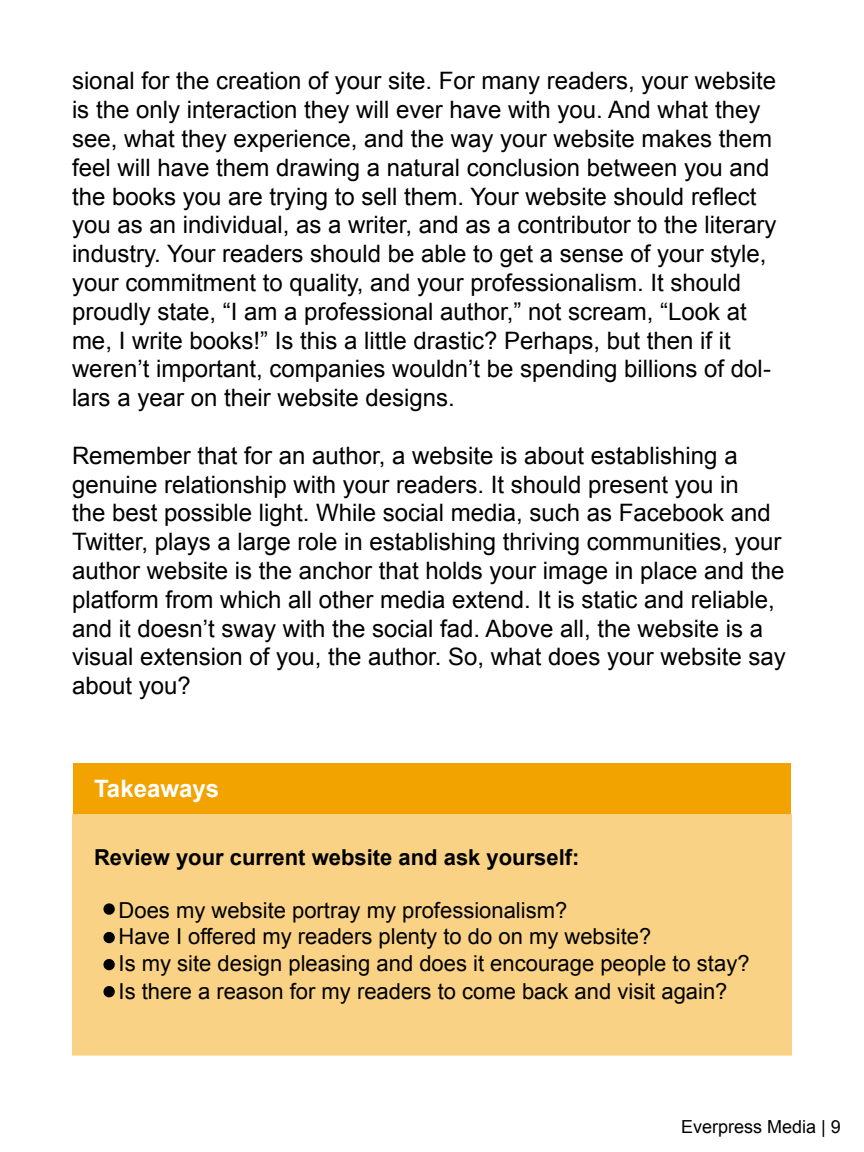
<style>
.page{position:relative;width:864px;height:1152px;background:#fff}
.page>*{position:absolute;margin:0;border:0;box-sizing:border-box;transform-origin:0 0}
.t1{font:24px/28.8px "Arial";color:#000}
.t2{font:700 24px "Arial";color:#fff}
.t3{font:22px/26.4px "Arial";color:#000}
.t4{font:700 22px "Arial";color:#000}
.t5{font:18px "Arial";color:#000}
</style>
<div class="page">
<div style="left:73px;top:763px;width:718px;height:51px;background:#f3a300"></div>
<div style="left:72px;top:814px;width:720px;height:242px;background:#f9d285"></div>
<div style="left:104px;top:904px;width:10px;height:10px;background:#000;border-radius:50%"></div>
<div style="left:103px;top:903px;width:12px;height:12px;border:2px solid #000;border-radius:50%"></div>
<div style="left:104px;top:933px;width:10px;height:9px;background:#000;border-radius:50%"></div>
<div style="left:103px;top:932px;width:12px;height:11px;border:2px solid #000;border-radius:50%"></div>
<div style="left:104px;top:960px;width:10px;height:9px;background:#000;border-radius:50%"></div>
<div style="left:103px;top:959px;width:12px;height:11px;border:2px solid #000;border-radius:50%"></div>
<div style="left:104px;top:987px;width:10px;height:9px;background:#000;border-radius:50%"></div>
<div style="left:103px;top:986px;width:12px;height:11px;border:2px solid #000;border-radius:50%"></div>
<p class="t1" style="left:72px;top:67px;width:706px">sional for the creation of your site. For many readers, your website is the only interaction they will ever have with you. And what they see, what they experience, and the way your website makes them feel will have them drawing a natural conclusion between you and the books you are trying to sell them. Your website should reflect you as an individual, as a writer, and as a contributor to the literary industry. Your readers should be able to get a sense of your style, your commitment to quality, and your professionalism. It should proudly state, “I am a professional author,” not scream, “Look at me, I write books!” Is this a little drastic? Perhaps, but then if it weren’t important, companies wouldn’t be spending billions of dol&shy;lars a year on their website designs.</p>
<p class="t1" style="left:72px;top:441px;width:715px">Remember that for an author, a website is about establishing a genuine relationship with your readers. It should present you in<br>the best possible light. While social media, such as Facebook and Twitter, plays a large role in establishing thriving communities, your author website is the anchor that holds your image in place and the platform from which all other media extend. It is static and reliable, and it doesn’t sway with the social fad. Above all, the website is a visual extension of you, the author. So, what does your website say about you?</p>
<p class="t2" style="left:94px;top:773px;width:126px">Takeaways</p>
<p class="t4" style="left:94px;top:843px;width:487px">Review your current website and ask yourself:</p>
<p class="t3" style="left:119px;top:897px;width:633px">Does my website portray my professionalism?<br>Have I offered my readers plenty to do on my website?<br>Is my site design pleasing and does it encourage people to stay?</p>
<p class="t3" style="left:119px;top:979px;width:610px">Is there a reason for my readers to come back and visit again?</p>
<p class="t5" style="left:681px;top:1115px;width:161px">Everpress Media | 9</p>
</div>
